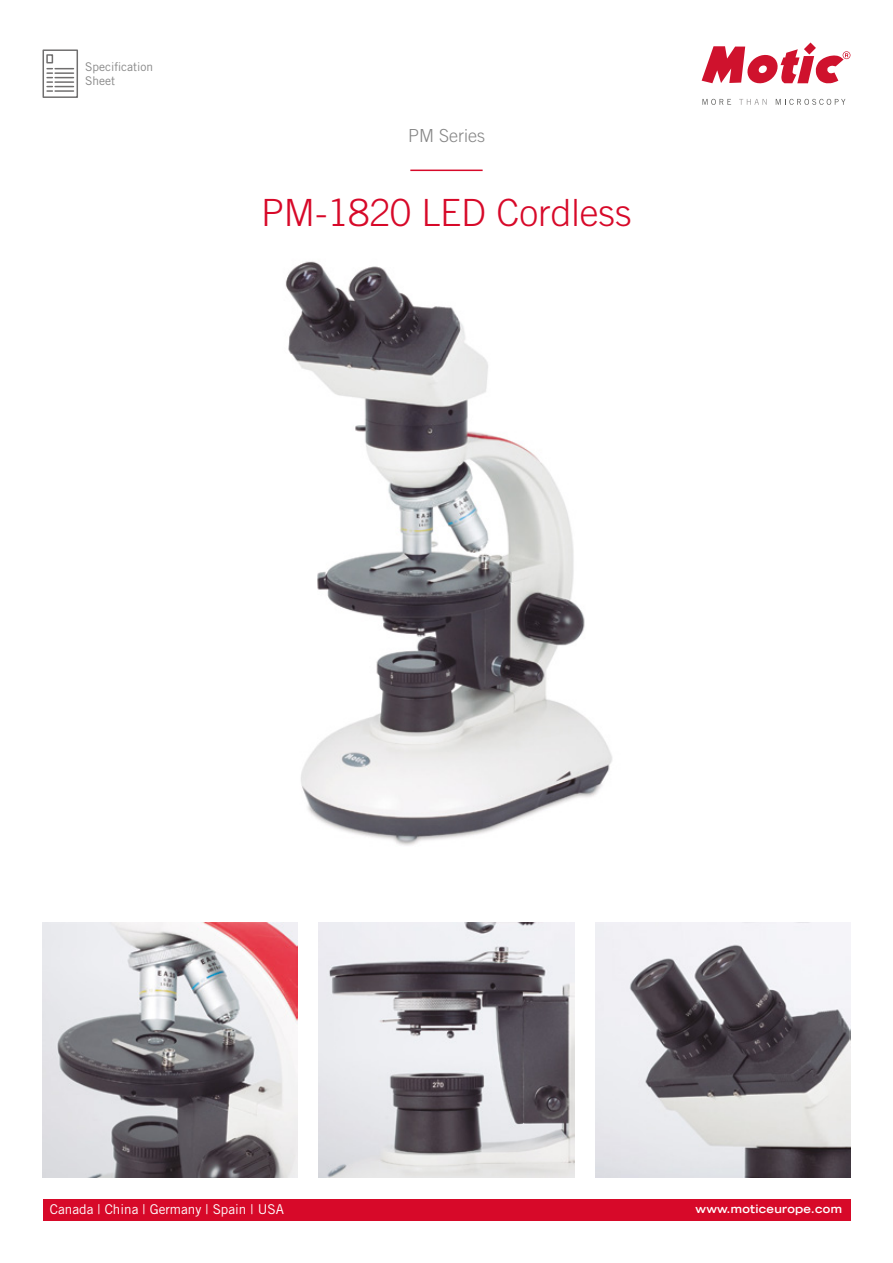
<style>
.page{position:relative;width:893px;height:1263px;background:#fff}
.page>*{position:absolute;margin:0;border:0;box-sizing:border-box;transform-origin:0 0}
.t1{font:300 37.5px "Trade Gothic";color:#d70929}
.t2{font:300 18px "Trade Gothic";color:#878787}
.t3{font:13.5px "Trade Gothic";color:#fff}
.t4{font:12px/14.4px "Trade Gothic";color:#878787}
.t5{font:700 expanded 11.25px "Trade Gothic LH";letter-spacing:.025em;color:#fff}
</style>
<div class="page">
<svg style="left:702px;top:43px;width:148px;height:41px"></svg>
<svg style="left:702px;top:99px;width:29px;height:6px"></svg>
<svg style="left:739px;top:99px;width:28px;height:6px"></svg>
<svg style="left:776px;top:99px;width:69px;height:6px"></svg>
<div style="left:43px;top:1199px;width:807px;height:21px;background:#d70929"></div>
<hr style="left:410px;top:170px;width:73px;height:1px;background:#d70929">
<svg style="left:42px;top:49px;width:36px;height:49px"></svg>
<img style="left:43px;top:922px;width:255px;height:256px">
<img style="left:595px;top:922px;width:255px;height:256px">
<img style="left:319px;top:922px;width:255px;height:256px">
<img style="left:285px;top:261px;width:327px;height:585px">
<p class="t4" style="left:85px;top:59px;width:70px">Specification<br>Sheet</p>
<h2 class="t2" style="left:408px;top:125px;width:78px">PM Series</h2>
<h1 class="t1" style="left:261px;top:190px;width:372px">PM-1820 LED Cordless</h1>
<p class="t3" style="left:50px;top:1201px;width:235px">Canada | China | Germany | Spain | USA</p>
<p class="t5" style="left:695px;top:1201px;width:148px">www.moticeurope.com</p>
</div>
